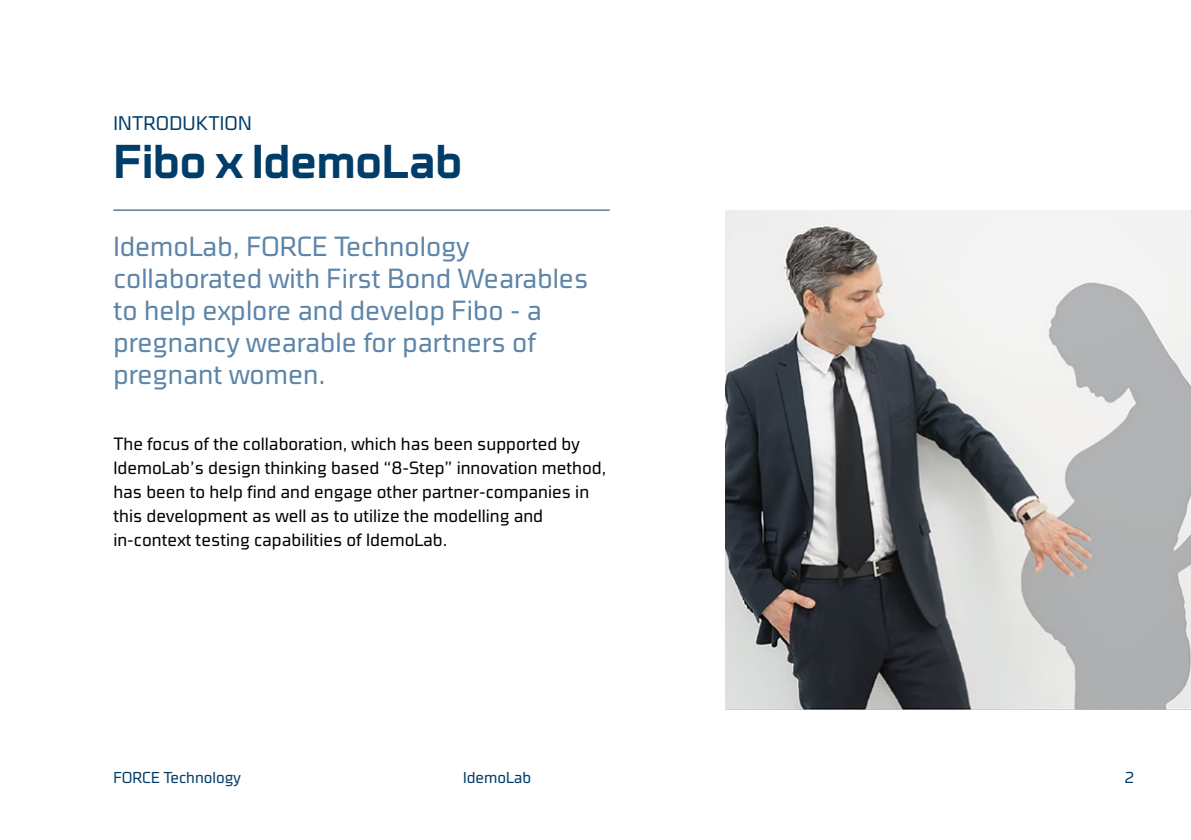
<style>
.page{position:relative;width:1191px;height:840px;background:#fff}
.page>*{position:absolute;margin:0;border:0;box-sizing:border-box;transform-origin:0 0}
.t1{font:700 48px "Cube OT";letter-spacing:-.015em;color:#003d68}
.t2{font:300 condensed 28px/32px "Cube OT";color:#5d85a9}
.t3{font:300 condensed 20px "Cube OT";letter-spacing:.01em;color:#003d68}
.t4{font:300 condensed 18px/24px "Cube OT";color:#000}
.t5{font:300 condensed 16px "Cube OT";color:#003d68}
</style>
<div class="page">
<img style="left:725px;top:210px;width:466px;height:499px">
<hr style="left:113px;top:209px;width:496px;height:1px;background:#003d68">
<p class="t3" style="left:113px;top:112px;width:140px">INTRODUKTION</p>
<h1 class="t1" style="left:113px;top:133px;width:351px">Fibo x IdemoLab</h1>
<h2 class="t2" style="left:113px;top:230px;width:476px">IdemoLab, FORCE Technology collaborated with First Bond Wearables to help explore and develop Fibo - a pregnancy wearable for partners of pregnant women.</h2>
<p class="t4" style="left:113px;top:431px;width:494px">The focus of the collaboration, which has been supported by IdemoLab’s design thinking based “8-Step” innovation method, has been to help find and engage other partner-companies in this development as well as to utilize the modelling and in-context testing capabilities of IdemoLab.</p>
<p class="t5" style="left:113px;top:768px;width:129px">FORCE Technology</p>
<p class="t5" style="left:463px;top:768px;width:70px">IdemoLab</p>
<p class="t5" style="left:1124px;top:768px;width:11px">2</p>
</div>
